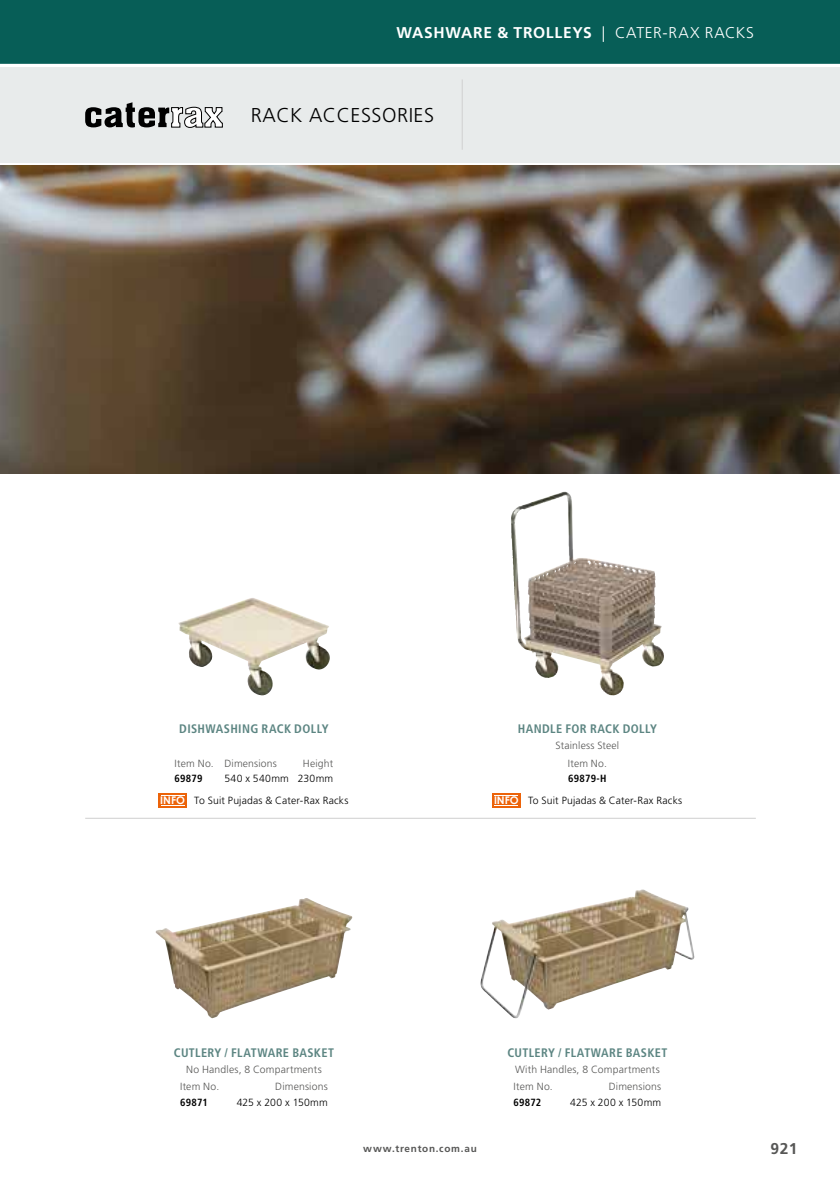
<style>
.page{position:relative;width:840px;height:1191px;background:#fff}
.page>*{position:absolute;margin:0;border:0;box-sizing:border-box;transform-origin:0 0}
.t1{font:300 20px "Frutiger LT Std";letter-spacing:.025em;color:#000}
.t2{font:700 15.6px "Frutiger LT Std";letter-spacing:.045em;color:#fff}
.t3{font:700 15.6px "Frutiger LT Std";color:#575756}
.t4{font:700 condensed 12.4px "Frutiger LT Std";letter-spacing:.025em;color:#5c8582}
.t5{font:300 10.4px/17.8px "Frutiger LT Std";letter-spacing:.015em;color:#575756}
.t6{font:300 10.4px "Frutiger LT Std";letter-spacing:.015em;color:#000}
.t7{font:700 condensed 10.4px "Frutiger LT Std";letter-spacing:.015em;color:#000}
.t8{font:700 10px "Frutiger LT Std";letter-spacing:.075em;color:#575756}
.s1{font-weight:300}
.s2{font-family:"Century Gothic";font-weight:700;font-size:10.6px;color:#fff}
</style>
<div class="page">
<div style="left:0;top:0;width:839px;height:64px;background:#075e57"></div>
<div style="left:0;top:67px;width:839px;height:95px;background:#e8ebeb"></div>
<hr style="left:461px;top:79px;width:1px;height:71px;background:#d0d0d0">
<svg style="left:85px;top:102px;width:137px;height:25px"></svg>
<hr style="left:85px;top:818px;width:670px;height:1px;background:#d0d0d0">
<img style="left:0;top:165px;width:839px;height:309px">
<img style="left:178px;top:598px;width:152px;height:97px">
<img style="left:156px;top:898px;width:196px;height:120px">
<img style="left:480px;top:889px;width:214px;height:130px">
<img style="left:511px;top:493px;width:94px;height:199px">
<div style="left:158px;top:793px;width:29px;height:14px;background:#ec6309"></div>
<svg style="left:161px;top:795px;width:23px;height:1px"></svg>
<svg style="left:161px;top:805px;width:23px;height:1px"></svg>
<div style="left:492px;top:793px;width:28px;height:14px;background:#ec6309"></div>
<svg style="left:494px;top:795px;width:24px;height:1px"></svg>
<svg style="left:494px;top:805px;width:24px;height:1px"></svg>
<h2 class="t2" style="left:396px;top:23px;width:359px">WASHWARE &amp; TROLLEYS <span class="s1">| CATER-RAX RACKS</span></h2>
<h1 class="t1" style="left:251px;top:104px;width:185px">RACK ACCESSORIES</h1>
<p class="t4" style="left:179px;top:721px;width:151px">DISHWASHING RACK DOLLY</p>
<p class="t5" style="left:174px;top:754px;width:104px">Item No. Dimensions</p>
<p class="t5" style="left:303px;top:754px;width:32px">Height</p>
<p class="t7" style="left:174px;top:772px;width:29px">69879</p>
<p class="t6" style="left:224px;top:773px;width:110px">540 x 540mm 230mm</p>
<p class="t4" style="left:517px;top:721px;width:140px">HANDLE FOR RACK DOLLY</p>
<p class="t5" style="left:555px;top:736px;width:65px">Stainless Steel</p>
<p class="t5" style="left:567px;top:754px;width:41px">Item No.</p>
<p class="t7" style="left:568px;top:772px;width:40px">69879-H</p>
<p class="t6" style="left:160px;top:795px;width:190px"><span class="s2">INFO</span> To Suit Pujadas &amp; Cater-Rax Racks</p>
<p class="t6" style="left:493px;top:795px;width:190px"><span class="s2">INFO</span> To Suit Pujadas &amp; Cater-Rax Racks</p>
<p class="t4" style="left:174px;top:1045px;width:161px">CUTLERY / FLATWARE BASKET</p>
<p class="t5" style="left:180px;top:1060px;width:143px;text-indent:6px">No Handles, 8 Compartments<br>Item No.</p>
<p class="t5" style="left:275px;top:1077px;width:54px">Dimensions</p>
<p class="t7" style="left:180px;top:1096px;width:29px">69871</p>
<p class="t6" style="left:236px;top:1096px;width:92px">425 x 200 x 150mm</p>
<p class="t4" style="left:507px;top:1045px;width:161px">CUTLERY / FLATWARE BASKET</p>
<p class="t5" style="left:515px;top:1060px;width:146px">With Handles, 8 Compartments</p>
<p class="t5" style="left:513px;top:1077px;width:41px">Item No.</p>
<p class="t5" style="left:608px;top:1077px;width:54px">Dimensions</p>
<p class="t7" style="left:513px;top:1096px;width:29px">69872</p>
<p class="t6" style="left:570px;top:1096px;width:92px">425 x 200 x 150mm</p>
<p class="t8" style="left:363px;top:1142px;width:115px">www.trenton.com.au</p>
<h2 class="t3" style="left:770px;top:1139px;width:28px">921</h2>
</div>
